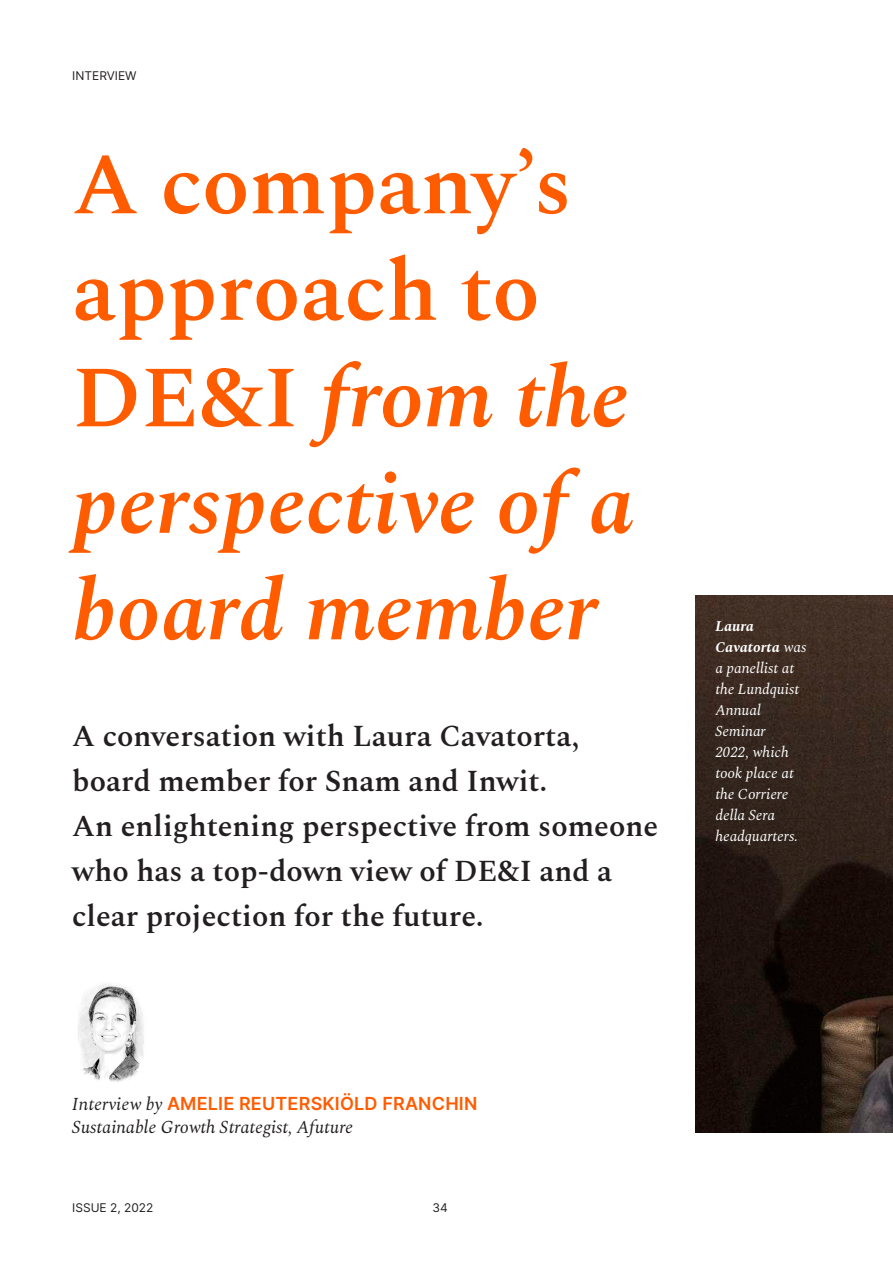
<style>
.page{position:relative;width:893px;height:1263px;background:#fff}
.page>*{position:absolute;margin:0;border:0;box-sizing:border-box;transform-origin:0 0}
.t1{font:italic 600 87px/106.5px "Spectral";color:#ff5c00}
.t2{font:600 30px/45px "Spectral";color:#231f20}
.t3{font:600 18px "Inter";letter-spacing:.01em;color:#ff5c00}
.t4{font:italic 18px "Spectral";color:#231f20}
.t5{font:italic 15px/21px "Spectral";color:#fff}
.t6{font:12px "Inter";color:#231f20}
.s1{font-style:normal}
.s2{font-weight:700}
.s3{font-family:"Spectral";font-weight:400;font-style:italic;color:#231f20}
</style>
<div class="page">
<img style="left:695px;top:595px;width:198px;height:538px">
<img style="left:78px;top:984px;width:66px;height:98px">
<p class="t6" style="left:72px;top:67px;width:66px">INTERVIEW</p>
<h1 class="t1" style="left:72px;top:125px;width:563px"><span class="s1">A company’s approach to<br>DE&amp;I</span> from the perspective of a board member</h1>
<p class="t2" style="left:72px;top:711px;width:587px">A conversation with Laura Cavatorta, board member for Snam and Inwit.<br>An enlightening perspective from someone who has a top-down view of DE&amp;I and a clear projection for the future.</p>
<p class="t5" style="left:715px;top:614px;width:92px"><span class="s2">Laura<br>Cavatorta</span> was a panellist at the Lundquist<br>Annual<br>Seminar<br>2022, which took place at the Corriere della Sera headquarters.</p>
<p class="t3" style="left:72px;top:1090px;width:407px"><span class="s3">Interview by</span> AMELIE REUTERSKIÖLD FRANCHIN</p>
<p class="t4" style="left:72px;top:1114px;width:282px">Sustainable Growth Strategist, Afuture</p>
<p class="t6" style="left:72px;top:1199px;width:83px">ISSUE 2, 2022</p>
<p class="t6" style="left:432px;top:1199px;width:17px">34</p>
</div>
